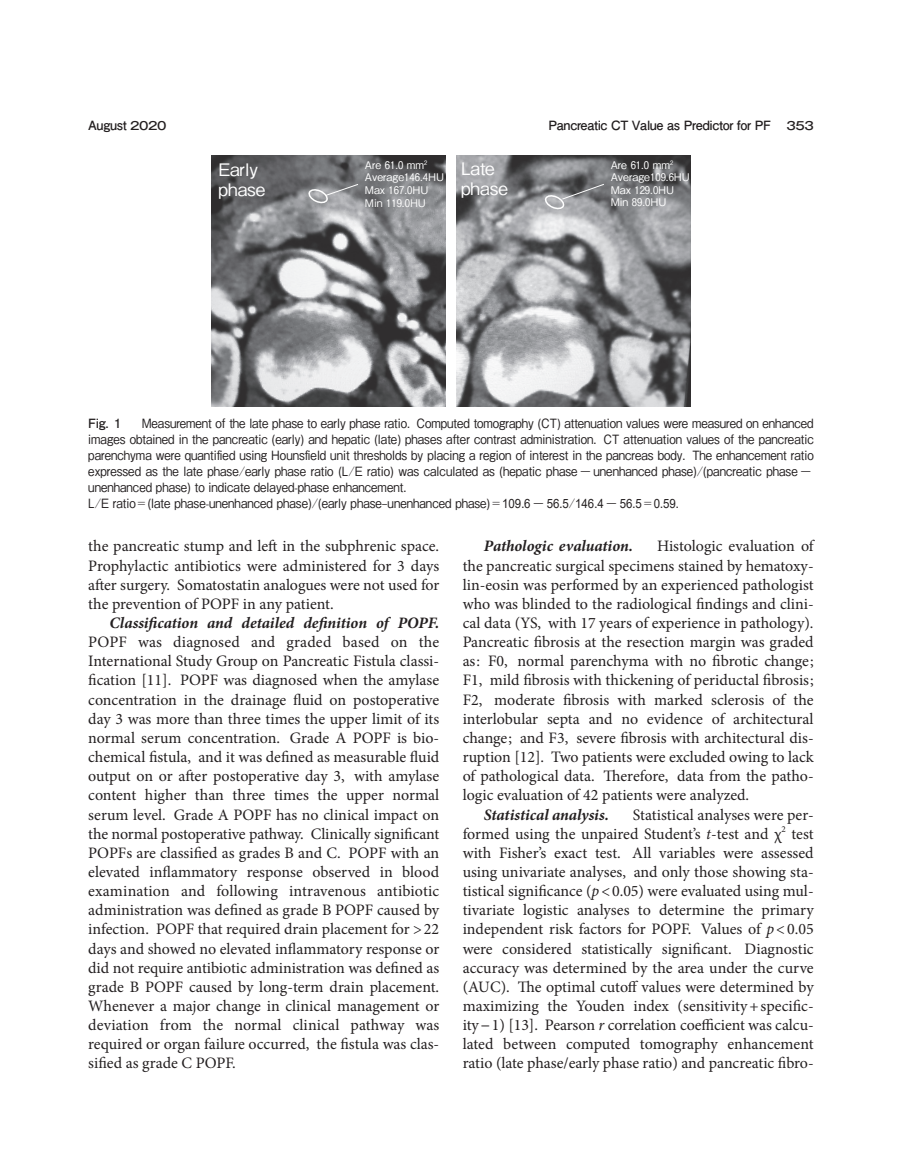
<style>
.page{position:relative;width:902px;height:1166px;background:#fff}
.page>*{position:absolute;margin:0;border:0;box-sizing:border-box;transform-origin:0 0}
.t1{font:500 17.25px/20.7px "Gothic BBB Pr 6 N";color:#fff}
.t2{font:15.9px/19.2px "Minion Pro";letter-spacing:-.005em;color:#231f20;text-align:justify}
.t3{font:italic 700 15.9px "Minion Pro";letter-spacing:-.005em;color:#231f20}
.t4{font:500 12.75px/15.9px "Gothic BBB Pr 6 N";color:#231f20;scale:.9 1}
.t5{font:700 12.75px "Futo Go B101 Pr 6 N";letter-spacing:-.03em;color:#231f20}
.t6{font:500 10.5px/12.6px "Gothic BBB Pr 6 N";color:#fff}
.s1{font-family:"Gothic MB101 Pr 6 N";font-weight:500;font-size:11.25px}
.s2{font-family:"Ryumin Pr 6 N";font-weight:300}
.s3{font-family:"Futo Min A101 Pr 6 N";font-weight:700}
.s4{font-family:"Arial";font-weight:400}
.s5{font-style:italic}
.s6{font-weight:600}
</style>
<div class="page">
<div style="left:210px;top:155px;width:481px;height:251px;background:linear-gradient(to bottom,#fff,#fff)"></div>
<img style="left:212px;top:155px;width:233px;height:251px">
<img style="left:456px;top:155px;width:234px;height:251px">
<svg style="left:307px;top:183px;width:52px;height:22px"></svg>
<svg style="left:544px;top:183px;width:60px;height:28px;background:#8e8f92"></svg>
<p class="t5" style="left:88px;top:115px;width:80px">August <span class="s1">2020</span></p>
<p class="t5" style="left:548px;top:115px;width:266px">Pancreatic CT Value as Predictor for PF <span class="s1">353</span></p>
<p class="t1" style="left:218px;top:158px;width:48px">Early phase</p>
<p class="t1" style="left:461px;top:157px;width:48px">Late phase</p>
<p class="t6" style="left:365px;top:158px;width:81px">Are 61.0 mm<sup>2<br></sup>Average146.4HU<br>Max 167.0HU<br>Min 119.0HU</p>
<p class="t6" style="left:610px;top:158px;width:81px">Are 61.0 mm<sup>2<br></sup>Average109.6HU<br>Max 129.0HU<br>Min 89.0HU</p>
<p class="t4" style="left:88px;top:414px;width:807px;text-indent:53px">Measurement of the late phase to early phase ratio. Computed tomography (CT) attenuation values were measured on enhanced images obtained in the pancreatic (early) and hepatic (late) phases after contrast administration. CT attenuation values of the pancreatic parenchyma were quantified using Hounsfield unit thresholds by placing a region of interest in the pancreas body. The enhancement ratio expressed as the late phase<span class="s2">/</span>early phase ratio (L<span class="s2">/</span>E ratio) was calculated as (hepatic phase<span class="s3">－</span>unenhanced phase)<span class="s2">/</span>(pancreatic phase<span class="s3">－</span>unenhanced phase) to indicate delayed<span class="s2">-</span>phase enhancement.<br>L<span class="s2">/</span>E ratio<span class="s2">=</span>(late phase<span class="s2">-</span>unenhanced phase)<span class="s2">/</span>(early phase‒unenhanced phase)<span class="s2">=</span><span class="s4">109</span>.<span class="s4">6</span><span class="s3">－</span><span class="s4">56</span>.<span class="s4">5</span><span class="s2">/</span><span class="s4">146</span>.<span class="s4">4</span><span class="s3">－</span><span class="s4">56</span>.<span class="s4">5</span><span class="s2">=</span><span class="s4">0</span>.<span class="s4">59</span>.</p>
<p class="t5" style="left:88px;top:413px;width:35px">Fig. 1</p>
<p class="t2" style="left:88px;top:536px;width:352px">the pancreatic stump and left in the subphrenic space.<br>Prophylactic antibiotics were administered for 3 days after surgery. Somatostatin analogues were not used for the prevention of POPF in any patient.</p>
<p class="t3" style="left:109px;top:611px;width:331px">Classification and detailed definition of POPF.</p>
<p class="t2" style="left:88px;top:632px;width:352px">POPF was diagnosed and graded based on the International Study Group on Pancreatic Fistula classi&shy;fication [11]. POPF was diagnosed when the amylase concentration in the drainage fluid on postoperative day 3 was more than three times the upper limit of its normal serum concentration. Grade A POPF is bio&shy;chemical fistula, and it was defined as measurable fluid output on or after postoperative day 3, with amylase content higher than three times the upper normal serum level. Grade A POPF has no clinical impact on the normal postoperative pathway. Clinically significant POPFs are classified as grades B and C. POPF with an elevated inflammatory response observed in blood examination and following intravenous antibiotic administration was defined as grade B POPF caused by infection. POPF that required drain placement for &gt; 22 days and showed no elevated inflammatory response or did not require antibiotic administration was defined as grade B POPF caused by long-term drain placement.<br>Whenever a major change in clinical management or deviation from the normal clinical pathway was required or organ failure occurred, the fistula was clas&shy;sified as grade C POPF.</p>
<p class="t2" style="left:462px;top:536px;width:352px;text-indent:194px">Histologic evaluation of the pancreatic surgical specimens stained by hematoxy&shy;lin-eosin was performed by an experienced pathologist who was blinded to the radiological findings and clini&shy;cal data (YS, with 17 years of experience in pathology).<br>Pancreatic fibrosis at the resection margin was graded as: F0, normal parenchyma with no fibrotic change; F1, mild fibrosis with thickening of periductal fibrosis; F2, moderate fibrosis with marked sclerosis of the interlobular septa and no evidence of architectural change; and F3, severe fibrosis with architectural dis&shy;ruption [12]. Two patients were excluded owing to lack of pathological data. Therefore, data from the patho&shy;logic evaluation of 42 patients were analyzed.</p>
<p class="t3" style="left:484px;top:802px;width:126px">Statistical analysis.</p>
<p class="t3" style="left:484px;top:535px;width:151px">Pathologic evaluation.</p>
<p class="t2" style="left:462px;top:804px;width:352px;text-indent:170px">Statistical analyses were per&shy;formed using the unpaired Student’s <span class="s5">t</span>-test and χ<sup>2</sup> test with Fisher’s exact test. All variables were assessed using univariate analyses, and only those showing sta&shy;tistical significance (<span class="s5">p</span>&lt; 0.05) were evaluated using mul&shy;tivariate logistic analyses to determine the primary independent risk factors for POPF. Values of <span class="s5">p</span>&lt; 0.05 were considered statistically significant. Diagnostic accuracy was determined by the area under the curve (AUC). The optimal cutoff values were determined by maximizing the Youden index (sensitivity + specific&shy;ity<span class="s6">−</span>1) [13]. Pearson <span class="s5">r</span> correlation coefficient was calcu&shy;lated between computed tomography enhancement ratio (late phase/early phase ratio) and pancreatic fibro-</p>
</div>
